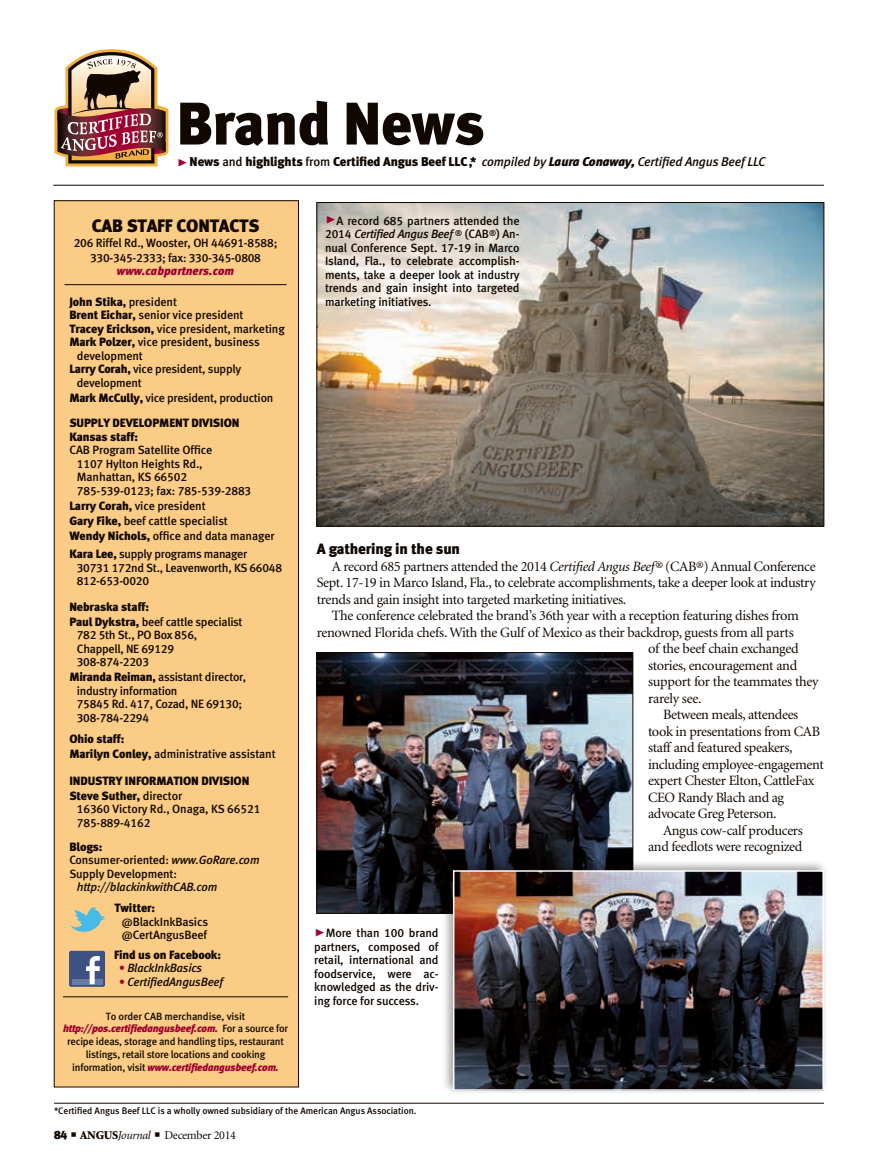
<style>
.page{position:relative;width:878px;height:1168px;background:#fff}
.page>*{position:absolute;margin:0;border:0;box-sizing:border-box;transform-origin:0 0}
.t1{font:60px "Meta Black LF";letter-spacing:-.01em;color:#110800}
.t2{font:18px "Meta Black LF";letter-spacing:-.01em;color:#110800}
.subhead{font:15px "Meta Black LF";letter-spacing:-.01em;color:#110800}
.body_text{font:14.25px/16.5px "Minion";letter-spacing:-.025em;color:#110800;text-align:justify}
.t3{font:12.75px "Meta Black LF";letter-spacing:-.01em;color:#110800}
.cutlines{font:12px/13.5px "Meta Medium LF";letter-spacing:-.01em;color:#110800}
.t4{font:12px "Meta Black LF";letter-spacing:-.01em;color:#110800}
.cutlines-2{font:italic 12px/13.5px "Meta Medium LF";letter-spacing:-.01em;color:#110800}
.t5{font:12px "Minion";letter-spacing:-.025em;color:#110800}
.t6{font:italic 12px "Meta Black LF";color:#9d0030}
.t7{font:10.5px/12.8px "Meta Medium LF";letter-spacing:-.02em;color:#110800;text-align:center}
.t8{font:9.45px "Meta Medium LF";letter-spacing:-.005em;color:#110800}
.s1{font-family:"Meta Black Caps Expert";font-size:21px;color:#9d0030}
.s2{font-family:"Meta Medium LF"}
.s3{font-family:"Meta Medium LF";font-style:italic}
.s4{font-style:italic}
.s5{font-family:"Meta Black LF"}
.s6{font-style:normal}
.s7{color:#9d0030}
.s8{font-family:"Meta Black LF";font-style:italic;color:#9d0030}
.s9{font-weight:900}
</style>
<div class="page">
<svg style="left:54px;top:49px;width:114px;height:117px"></svg>
<hr style="left:53px;top:185px;width:771px;height:1px;background:#110800">
<hr style="left:54px;top:1103px;width:770px;height:1px;background:#110800">
<div style="left:54px;top:201px;width:244px;height:886px;background:#fbcc86"></div>
<hr style="left:63px;top:996px;width:225px;height:1px;background:#110800">
<div style="left:69px;top:951px;width:36px;height:36px;background:#3e5184;border-radius:2px"></div>
<div style="left:72px;top:979px;width:30px;height:5px;background:#687ba2"></div>
<svg style="left:86px;top:956px;width:14px;height:28px"></svg>
<svg style="left:69px;top:907px;width:36px;height:25px"></svg>
<hr style="left:64px;top:284px;width:222px;height:1px;background:#110800">
<img style="left:318px;top:204px;width:504px;height:320px">
<div style="left:316px;top:202px;width:508px;height:324px;border:1px solid #110800"></div>
<img style="left:318px;top:654px;width:313px;height:257px">
<div style="left:316px;top:652px;width:317px;height:261px;border:1px solid #110800"></div>
<div style="left:441px;top:859px;width:387px;height:236px;background:#110800;opacity:.38"></div>
<img style="left:456px;top:873px;width:365px;height:215px">
<div style="left:453px;top:870px;width:371px;height:221px;border:2px solid #fff"></div>
<p class="t1" style="left:177px;top:87px;width:309px">Brand News</p>
<p class="t3" style="left:177px;top:153px;width:590px"><span class="s1">@</span> News <span class="s2">and</span> highlights <span class="s2">from</span> Certified Angus Beef LLC,* <span class="s3">compiled by</span> <span class="s4">Laura Conaway,</span> <span class="s3">Certified Angus Beef LLC</span></p>
<p class="t2" style="left:92px;top:215px;width:169px">CAB STAFF CONTACTS</p>
<p class="cutlines" style="left:74px;top:235px;width:205px;line-height:15px;text-align:center">206 Riffel Rd., Wooster, OH 44691-8588;<br>330-345-2333; fax: 330-345-0808</p>
<p class="t6" style="left:117px;top:264px;width:119px">www.cabpartners.com</p>
<p class="t4" style="left:69px;top:294px;width:109px">John Stika, <span class="s2">president</span></p>
<p class="cutlines" style="left:69px;top:308px;width:176px"><span class="s5">Brent Eichar,</span> senior vice president</p>
<p class="cutlines" style="left:69px;top:322px;width:217px"><span class="s5">Tracey Erickson,</span> vice president, marketing</p>
<p class="cutlines" style="left:77px;top:335px;width:184px;text-indent:-8px"><span class="s5">Mark Polzer,</span> vice president, business development</p>
<p class="cutlines" style="left:77px;top:362px;width:166px;text-indent:-8px"><span class="s5">Larry Corah,</span> vice president, supply development</p>
<p class="cutlines" style="left:69px;top:391px;width:205px"><span class="s5">Mark McCully,</span> vice president, production</p>
<p class="t4" style="left:69px;top:416px;width:172px">SUPPLY DEVELOPMENT DIVISION</p>
<p class="t4" style="left:69px;top:429px;width:70px">Kansas staff:</p>
<p class="cutlines" style="left:77px;top:443px;width:176px;text-indent:-8px">CAB Program Satellite Office<br>1107 Hylton Heights Rd.,<br>Manhattan, KS 66502<br>785-539-0123; fax: 785-539-2883</p>
<p class="cutlines" style="left:69px;top:499px;width:138px"><span class="s5">Larry Corah,</span> vice president</p>
<p class="cutlines" style="left:69px;top:514px;width:160px"><span class="s5">Gary Fike,</span> beef cattle specialist</p>
<p class="cutlines" style="left:69px;top:529px;width:207px"><span class="s5">Wendy Nichols,</span> office and data manager</p>
<p class="cutlines" style="left:77px;top:547px;width:207px;text-indent:-8px"><span class="s5">Kara Lee,</span> supply programs manager<br>30731 172nd St., Leavenworth, KS 66048<br>812-653-0020</p>
<p class="t4" style="left:69px;top:599px;width:81px">Nebraska staff:</p>
<p class="cutlines" style="left:77px;top:614px;width:167px;text-indent:-8px"><span class="s5">Paul Dykstra,</span> beef cattle specialist<br>782 5th St., PO Box 856,<br>Chappell, NE 69129<br>308-874-2203</p>
<p class="cutlines" style="left:77px;top:670px;width:171px;text-indent:-8px"><span class="s5">Miranda Reiman,</span> assistant director, industry information<br>75845 Rd. 417, Cozad, NE 69130;<br>308-784-2294</p>
<p class="t4" style="left:69px;top:731px;width:56px">Ohio staff:</p>
<p class="cutlines" style="left:69px;top:746px;width:208px"><span class="s5">Marilyn Conley,</span> administrative assistant</p>
<p class="t4" style="left:69px;top:773px;width:182px">INDUSTRY INFORMATION DIVISION</p>
<p class="cutlines" style="left:77px;top:788px;width:185px;text-indent:-8px"><span class="s5">Steve Suther,</span> director<br>16360 Victory Rd., Onaga, KS 66521<br>785-889-4162</p>
<p class="t4" style="left:69px;top:839px;width:35px">Blogs:</p>
<p class="cutlines" style="left:69px;top:853px;width:192px">Consumer-oriented: <span class="s4">www.GoRare.com</span></p>
<p class="cutlines-2" style="left:77px;top:866px;width:142px;text-indent:-8px"><span class="s6">Supply Development: </span>http://blackinkwithCAB.com</p>
<p class="t4" style="left:114px;top:900px;width:42px">Twitter:</p>
<p class="cutlines" style="left:122px;top:914px;width:88px">@BlackInkBasics</p>
<p class="cutlines" style="left:122px;top:928px;width:87px">@CertAngusBeef</p>
<p class="t4" style="left:114px;top:947px;width:109px">Find us on Facebook:</p>
<p class="cutlines-2" style="left:119px;top:961px;width:85px"><span class="s7">•</span> BlackInkBasics</p>
<p class="cutlines-2" style="left:119px;top:974px;width:106px"><span class="s7">•</span> CertifiedAngusBeef</p>
<p class="t7" style="left:63px;top:1009px;width:226px">To order CAB merchandise, visit <span class="s8">http://pos.certifiedangusbeef.com.</span> For a source for recipe ideas, storage and handling tips, restaurant listings, retail store locations and cooking information, visit <span class="s8">www.certifiedangusbeef.com.</span></p>
<p class="cutlines" style="left:325px;top:214px;width:196px;text-align:justify"><span class="s1">@</span>A record 685 partners attended the 2014 <span class="s4">Certified Angus Beef</span> <sup>®</sup> (CAB<sup>®</sup>) An&shy;nual Conference Sept. 17-19 in Marco Island, Fla., to celebrate accomplish&shy;ments, take a deeper look at industry trends and gain insight into targeted marketing initiatives.</p>
<p class="subhead" style="left:316px;top:540px;width:145px">A gathering in the sun</p>
<p class="body_text" style="left:316px;top:558px;width:500px;text-indent:15px">A record 685 partners attended the 2014 <span class="s4">Certified Angus Beef®</span> (CAB®) Annual Conference Sept. 17-19 in Marco Island, Fla., to celebrate accomplishments, take a deeper look at industry trends and gain insight into targeted marketing initiatives.</p>
<p class="body_text" style="left:332px;top:608px;width:468px">The conference celebrated the brand’s 36th year with a reception featuring dishes from</p>
<p class="body_text" style="left:316px;top:624px;width:478px">renowned Florida chefs. With the Gulf of Mexico as their backdrop, guests from all parts</p>
<p class="body_text" style="left:648px;top:641px;width:152px">of the beef chain exchanged</p>
<p class="body_text" style="left:648px;top:657px;width:151px">stories, encouragement and</p>
<p class="body_text" style="left:648px;top:674px;width:172px">support for the teammates they</p>
<p class="body_text" style="left:648px;top:690px;width:55px">rarely see.</p>
<p class="body_text" style="left:648px;top:707px;width:177px;text-align:left;text-indent:15px">Between meals, attendees took in presentations from CAB staff and featured speakers, including employee-engagement expert Chester Elton, CattleFax<br>CEO Randy Blach and ag advocate Greg Peterson.</p>
<p class="body_text" style="left:648px;top:822px;width:156px;text-align:right">Angus cow-calf producers and feedlots were recognized</p>
<p class="cutlines" style="left:314px;top:926px;width:126px;text-align:justify"><span class="s1">@</span>More than 100 brand partners, composed of retail, international and foodservice, were ac&shy;knowledged as the driv&shy;ing force for success.</p>
<p class="t8" style="left:54px;top:1105px;width:364px">*Certified Angus Beef LLC is a wholly owned subsidiary of the American Angus Association.</p>
<p class="t5" style="left:54px;top:1129px;width:183px"><span class="s5">84</span> ■ <span class="s9">ANGUS</span><span class="s4">Journal</span> ■ December 2014</p>
</div>
